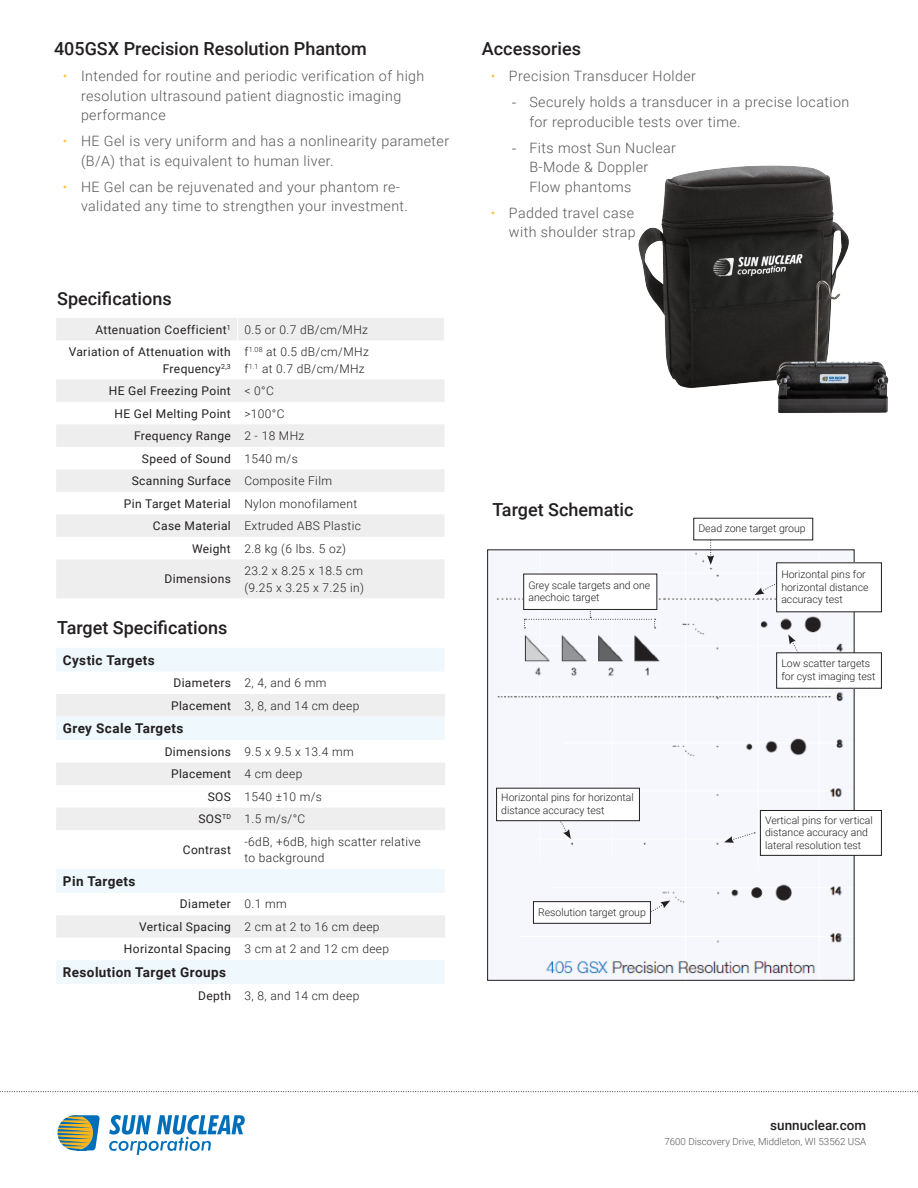
<style>
.page{position:relative;width:918px;height:1188px;background:#fff}
.page>*{position:absolute;margin:0;border:0;box-sizing:border-box;transform-origin:0 0}
.Copy_Subhead{font:500 18px "Roboto";color:#231f20}
.t1{font:300 14.25px/19.5px "Roboto";letter-spacing:.03em;color:#57585a}
.Specs_-_Table_Left_C{font:700 13.5px "Roboto";letter-spacing:.03em;color:#231f20}
.t2{font:500 13.5px "Roboto";color:#231f20}
.Specs_-_Table_Right{font:300 12px/16.5px "Roboto";letter-spacing:.03em;color:#231f20}
.Specs_-_Table_Left_C-2{font:12px/16.5px "Roboto";letter-spacing:.03em;color:#231f20;text-align:right}
.Diagram_Text_Call_Ou{font:300 10.5px/12.6px "Roboto";color:#231f20}
.t3{font:300 9.75px "Roboto";color:#57585a}
.s1{color:#fec451}
.s2{font-family:"Helvetica Neue LT Pro"}
</style>
<div class="page">
<svg style="left:0;top:1091px;width:918px;height:1px"></svg>
<svg style="left:58px;top:1115px;width:42px;height:35px"></svg>
<svg style="left:109px;top:1115px;width:136px;height:40px"></svg>
<img style="left:638px;top:165px;width:251px;height:248px">
<svg style="left:56px;top:318px;width:388px;height:280px;fill:#eeeeef"></svg>
<svg style="left:237px;top:318px;width:1px;height:22px"></svg>
<svg style="left:56px;top:648px;width:389px;height:336px;fill:#f2f9fd"></svg>
<svg style="left:56px;top:694px;width:389px;height:244px"></svg>
<svg style="left:237px;top:671px;width:1px;height:23px"></svg>
<div style="left:496px;top:551px;width:357px;height:423px;background:#f6f7fc"></div>
<svg style="left:524px;top:610px;width:132px;height:19px"></svg>
<div style="left:760px;top:810px;width:121px;height:45px;background:#fff"></div>
<div style="left:760px;top:810px;width:122px;height:46px;border:1px solid #231f20"></div>
<div style="left:524px;top:574px;width:133px;height:35px;background:#fff"></div>
<div style="left:523px;top:574px;width:134px;height:36px;border:1px solid #231f20"></div>
<svg style="left:707px;top:540px;width:7px;height:25px"></svg>
<svg style="left:755px;top:579px;width:21px;height:16px"></svg>
<svg style="left:724px;top:833px;width:31px;height:10px"></svg>
<div style="left:777px;top:563px;width:104px;height:49px;background:#fff"></div>
<div style="left:776px;top:562px;width:106px;height:50px;border:1px solid #231f20"></div>
<svg style="left:788px;top:634px;width:17px;height:18px"></svg>
<div style="left:777px;top:653px;width:104px;height:35px;background:#fff"></div>
<div style="left:776px;top:652px;width:106px;height:37px;border:1px solid #231f20"></div>
<svg style="left:651px;top:901px;width:19px;height:16px"></svg>
<svg style="left:555px;top:821px;width:16px;height:18px"></svg>
<div style="left:533px;top:902px;width:117px;height:21px;background:#fff"></div>
<div style="left:533px;top:901px;width:118px;height:23px;border:1px solid #231f20"></div>
<div style="left:497px;top:788px;width:142px;height:33px;background:#fff"></div>
<div style="left:496px;top:788px;width:144px;height:33px;border:1px solid #231f20"></div>
<p class="Copy_Subhead" style="left:54px;top:36px;width:314px">405GSX Precision Resolution Phantom</p>
<p class="t1" style="left:81px;top:66px;width:345px;text-indent:-18px"><span class="s1">•</span> Intended for routine and periodic verification of high resolution ultrasound patient diagnostic imaging performance</p>
<p class="t1" style="left:81px;top:131px;width:370px;text-indent:-18px"><span class="s1">•</span> HE Gel is very uniform and has a nonlinearity parameter (B/A) that is equivalent to human liver.</p>
<p class="t1" style="left:81px;top:176px;width:329px;text-indent:-18px"><span class="s1">•</span> HE Gel can be rejuvenated and your phantom re&shy;validated any time to strengthen your investment.</p>
<p class="Copy_Subhead" style="left:57px;top:286px;width:116px">Specifications</p>
<p class="Specs_-_Table_Left_C-2" style="left:95px;top:321px;width:137px">Attenuation Coefficient<sup>1</sup></p>
<p class="Specs_-_Table_Right" style="left:244px;top:321px;width:125px">0.5 or 0.7 dB/cm/MHz</p>
<p class="Specs_-_Table_Left_C-2" style="left:69px;top:343px;width:164px">Variation of Attenuation with<br>Frequency<sup>2,3</sup></p>
<p class="Specs_-_Table_Right" style="left:244px;top:343px;width:126px">f<sup>1.08</sup> at 0.5 dB/cm/MHz</p>
<p class="Specs_-_Table_Right" style="left:244px;top:360px;width:122px">f<sup>1.1</sup> at 0.7 dB/cm/MHz</p>
<p class="Specs_-_Table_Left_C-2" style="left:109px;top:382px;width:124px">HE Gel Freezing Point</p>
<p class="Specs_-_Table_Right" style="left:244px;top:382px;width:31px">&lt; 0°C</p>
<p class="Specs_-_Table_Left_C-2" style="left:115px;top:405px;width:118px">HE Gel Melting Point</p>
<p class="Specs_-_Table_Right" style="left:244px;top:405px;width:42px">&gt;100°C</p>
<p class="Specs_-_Table_Left_C-2" style="left:134px;top:427px;width:98px">Frequency Range</p>
<p class="Specs_-_Table_Right" style="left:244px;top:427px;width:62px">2 - 18 MHz</p>
<p class="Specs_-_Table_Left_C-2" style="left:142px;top:450px;width:90px">Speed of Sound</p>
<p class="Specs_-_Table_Right" style="left:244px;top:450px;width:55px">1540 m/s</p>
<p class="Specs_-_Table_Left_C-2" style="left:132px;top:472px;width:101px">Scanning Surface</p>
<p class="Specs_-_Table_Right" style="left:244px;top:472px;width:89px">Composite Film</p>
<p class="Specs_-_Table_Left_C-2" style="left:124px;top:495px;width:108px">Pin Target Material</p>
<p class="Specs_-_Table_Right" style="left:244px;top:495px;width:114px">Nylon monofilament</p>
<p class="Specs_-_Table_Left_C-2" style="left:153px;top:517px;width:79px">Case Material</p>
<p class="Specs_-_Table_Right" style="left:244px;top:517px;width:118px">Extruded ABS Plastic</p>
<p class="Specs_-_Table_Left_C-2" style="left:192px;top:540px;width:40px">Weight</p>
<p class="Specs_-_Table_Right" style="left:244px;top:540px;width:103px">2.8 kg (6 lbs. 5 oz)</p>
<p class="Specs_-_Table_Left_C-2" style="left:165px;top:570px;width:68px">Dimensions</p>
<p class="Specs_-_Table_Right" style="left:244px;top:562px;width:121px">23.2 x 8.25 x 18.5 cm (9.25 x 3.25 x 7.25 in)</p>
<p class="Copy_Subhead" style="left:57px;top:615px;width:172px">Target Specifications</p>
<p class="Specs_-_Table_Left_C" style="left:63px;top:650px;width:93px">Cystic Targets</p>
<p class="Specs_-_Table_Left_C-2" style="left:173px;top:674px;width:59px">Diameters</p>
<p class="Specs_-_Table_Right" style="left:245px;top:674px;width:83px">2, 4, and 6 mm</p>
<p class="Specs_-_Table_Left_C-2" style="left:171px;top:697px;width:61px">Placement</p>
<p class="Specs_-_Table_Right" style="left:245px;top:697px;width:116px">3, 8, and 14 cm deep</p>
<p class="Specs_-_Table_Left_C" style="left:63px;top:719px;width:122px">Grey Scale Targets</p>
<p class="Specs_-_Table_Left_C-2" style="left:165px;top:743px;width:68px">Dimensions</p>
<p class="Specs_-_Table_Right" style="left:245px;top:743px;width:111px">9.5 x 9.5 x 13.4 mm</p>
<p class="Specs_-_Table_Left_C-2" style="left:171px;top:765px;width:61px">Placement</p>
<p class="Specs_-_Table_Right" style="left:245px;top:765px;width:59px">4 cm deep</p>
<p class="Specs_-_Table_Left_C-2" style="left:208px;top:788px;width:25px">SOS</p>
<p class="Specs_-_Table_Right" style="left:245px;top:788px;width:79px">1540 ±10 m/s</p>
<p class="Specs_-_Table_Left_C-2" style="left:198px;top:810px;width:34px">SOS<sup>TD</sup></p>
<p class="Specs_-_Table_Right" style="left:245px;top:810px;width:62px">1.5 m/s/°C</p>
<p class="Specs_-_Table_Left_C-2" style="left:183px;top:841px;width:50px">Contrast</p>
<p class="Specs_-_Table_Right" style="left:245px;top:833px;width:178px">-6dB, +6dB, high scatter relative to background</p>
<p class="Specs_-_Table_Left_C" style="left:63px;top:872px;width:74px">Pin Targets</p>
<p class="Specs_-_Table_Left_C-2" style="left:180px;top:896px;width:53px">Diameter</p>
<p class="Specs_-_Table_Right" style="left:245px;top:896px;width:44px">0.1 mm</p>
<p class="Specs_-_Table_Left_C-2" style="left:139px;top:918px;width:93px">Vertical Spacing</p>
<p class="Specs_-_Table_Right" style="left:245px;top:918px;width:137px">2 cm at 2 to 16 cm deep</p>
<p class="Specs_-_Table_Left_C-2" style="left:124px;top:941px;width:109px">Horizontal Spacing</p>
<p class="Specs_-_Table_Right" style="left:245px;top:941px;width:146px">3 cm at 2 and 12 cm deep</p>
<p class="Specs_-_Table_Left_C" style="left:63px;top:963px;width:165px">Resolution Target Groups</p>
<p class="Specs_-_Table_Left_C-2" style="left:198px;top:987px;width:34px">Depth</p>
<p class="Specs_-_Table_Right" style="left:245px;top:987px;width:116px">3, 8, and 14 cm deep</p>
<p class="Copy_Subhead" style="left:482px;top:36px;width:101px">Accessories</p>
<p class="t1" style="left:491px;top:66px;width:207px"><span class="s1">•</span> Precision Transducer Holder</p>
<p class="t1" style="left:529px;top:92px;width:321px;text-indent:-18px"><span class="s2">-</span> Securely holds a transducer in a precise location for reproducible tests over time.</p>
<p class="t1" style="left:529px;top:137px;width:148px;text-indent:-18px"><span class="s2">-</span> Fits most Sun Nuclear<br>B-Mode &amp; Doppler<br>Flow phantoms</p>
<p class="t1" style="left:491px;top:202px;width:146px;text-align:right"><span class="s1">•</span> Padded travel case with shoulder strap</p>
<p class="Copy_Subhead" style="left:492px;top:497px;width:143px">Target Schematic</p>
<p class="Diagram_Text_Call_Ou" style="left:528px;top:578px;width:123px">Grey scale targets and one anechoic target</p>
<p class="Diagram_Text_Call_Ou" style="left:501px;top:791px;width:134px">Horizontal pins for horizontal distance accuracy test</p>
<p class="Diagram_Text_Call_Ou" style="left:538px;top:905px;width:109px">Resolution target group</p>
<p class="Diagram_Text_Call_Ou" style="left:698px;top:522px;width:109px">Dead zone target group</p>
<p class="Diagram_Text_Call_Ou" style="left:781px;top:567px;width:89px">Horizontal pins for horizontal distance accuracy test</p>
<p class="Diagram_Text_Call_Ou" style="left:781px;top:657px;width:96px">Low scatter targets for cyst imaging test</p>
<p class="Diagram_Text_Call_Ou" style="left:765px;top:813px;width:109px">Vertical pins for vertical distance accuracy and lateral resolution test</p>
<p class="t2" style="left:770px;top:1115px;width:97px">sunnuclear.com</p>
<p class="t3" style="left:664px;top:1134px;width:203px">7600 Discovery Drive, Middleton, WI 53562 USA</p>
</div>
